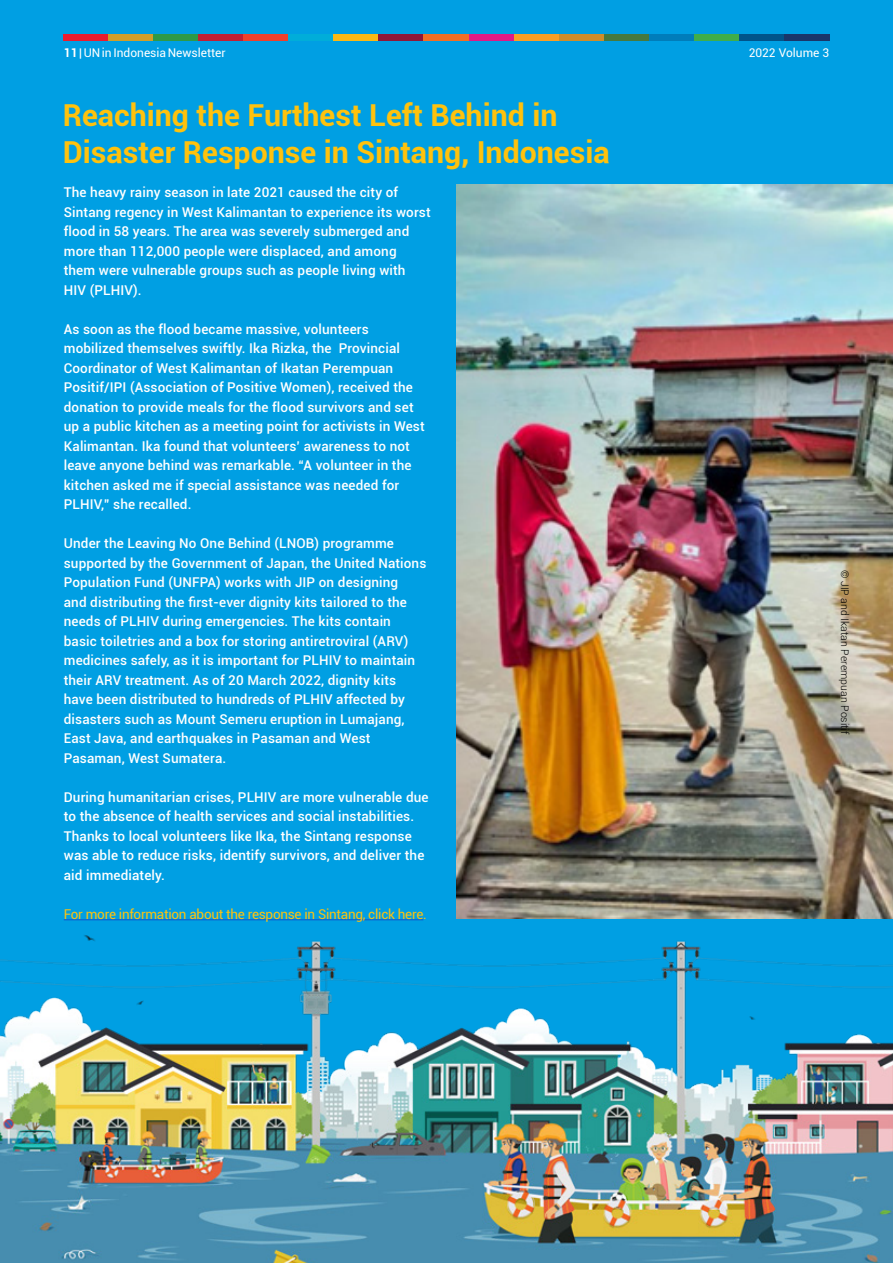
<style>
.page{position:relative;width:893px;height:1263px;background:#009fe3}
.page>*{position:absolute;margin:0;border:0;box-sizing:border-box;transform-origin:0 0}
.t1{font:700 30.3px/37px "Roboto";color:#ffc20d}
.t2{font:500 13.5px/19.5px "Roboto";letter-spacing:.01em;color:#fff}
.t3{font:13.5px "Roboto";letter-spacing:-.02em;color:#ffc20d}
.t4{font:12px "Roboto";color:#fff}
.t5{font:300 10.5px "Roboto";color:#000}
.s1{font-weight:700}
</style>
<div class="page">
<div style="left:64px;top:34px;width:45px;height:6px;background:#eb1c2e"></div>
<div style="left:109px;top:34px;width:45px;height:6px;background:#d19e29"></div>
<div style="left:154px;top:34px;width:45px;height:6px;background:#2e9947"></div>
<div style="left:199px;top:34px;width:45px;height:6px;background:#c21f33"></div>
<div style="left:244px;top:34px;width:45px;height:6px;background:#f0402b"></div>
<div style="left:289px;top:34px;width:45px;height:6px;background:#00add9"></div>
<div style="left:334px;top:34px;width:45px;height:6px;background:#fcb814"></div>
<div style="left:379px;top:34px;width:45px;height:6px;background:#8f1738"></div>
<div style="left:424px;top:34px;width:45px;height:6px;background:#f26e24"></div>
<div style="left:469px;top:34px;width:45px;height:6px;background:#e01a85"></div>
<div style="left:514px;top:34px;width:45px;height:6px;background:#fa9e24"></div>
<div style="left:559px;top:34px;width:45px;height:6px;background:#cf8c29"></div>
<div style="left:604px;top:34px;width:45px;height:6px;background:#47783d"></div>
<div style="left:649px;top:34px;width:45px;height:6px;background:#007dba"></div>
<div style="left:694px;top:34px;width:45px;height:6px;background:#40ad4a"></div>
<div style="left:739px;top:34px;width:45px;height:6px;background:#00548a"></div>
<div style="left:784px;top:34px;width:45px;height:6px;background:#1a3669"></div>
<img style="left:456px;top:185px;width:437px;height:693px">
<img style="left:0;top:878px;width:893px;height:385px">
<p class="t4" style="left:64px;top:44px;width:163px"><span class="s1">11</span> | UN in Indonesia Newsletter</p>
<p class="t4" style="left:749px;top:44px;width:82px">2022 Volume 3</p>
<h1 class="t1" style="left:63px;top:96px;width:548px">Reaching the Furthest Left Behind in<br>Disaster Response in Sintang, Indonesia</h1>
<p class="t2" style="left:64px;top:182px;width:368px">The heavy rainy season in late 2021 caused the city of Sintang regency in West Kalimantan to experience its worst flood in 58 years. The area was severely submerged and more than 112,000 people were displaced, and among them were vulnerable groups such as people living with HIV (PLHIV).</p>
<p class="t2" style="left:64px;top:319px;width:362px">As soon as the flood became massive, volunteers mobilized themselves swiftly. Ika Rizka, the Provincial Coordinator of West Kalimantan of Ikatan Perempuan Positif/IPI (Association of Positive Women), received the donation to provide meals for the flood survivors and set up a public kitchen as a meeting point for activists in West Kalimantan. Ika found that volunteers’ awareness to not leave anyone behind was remarkable. “A volunteer in the kitchen asked me if special assistance was needed for PLHIV,” she recalled.</p>
<p class="t2" style="left:64px;top:533px;width:364px">Under the Leaving No One Behind (LNOB) programme supported by the Government of Japan, the United Nations Population Fund (UNFPA) works with JIP on designing<br>and distributing the first-ever dignity kits tailored to the needs of PLHIV during emergencies. The kits contain basic toiletries and a box for storing antiretroviral (ARV) medicines safely, as it is important for PLHIV to maintain their ARV treatment. As of 20 March 2022, dignity kits have been distributed to hundreds of PLHIV affected by disasters such as Mount Semeru eruption in Lumajang, East Java, and earthquakes in Pasaman and West Pasaman, West Sumatera.</p>
<p class="t2" style="left:64px;top:786px;width:366px">During humanitarian crises, PLHIV are more vulnerable due to the absence of health services and social instabilities.<br>Thanks to local volunteers like Ika, the Sintang response was able to reduce risks, identify survivors, and deliver the aid immediately.</p>
<p class="t3" style="left:64px;top:904px;width:365px">For more information about the response in Sintang, click here.</p>
<p class="t5" style="left:852px;top:570px;width:166px;rotate:90deg">© JIP and Ikatan Perempuan Positif</p>
</div>
